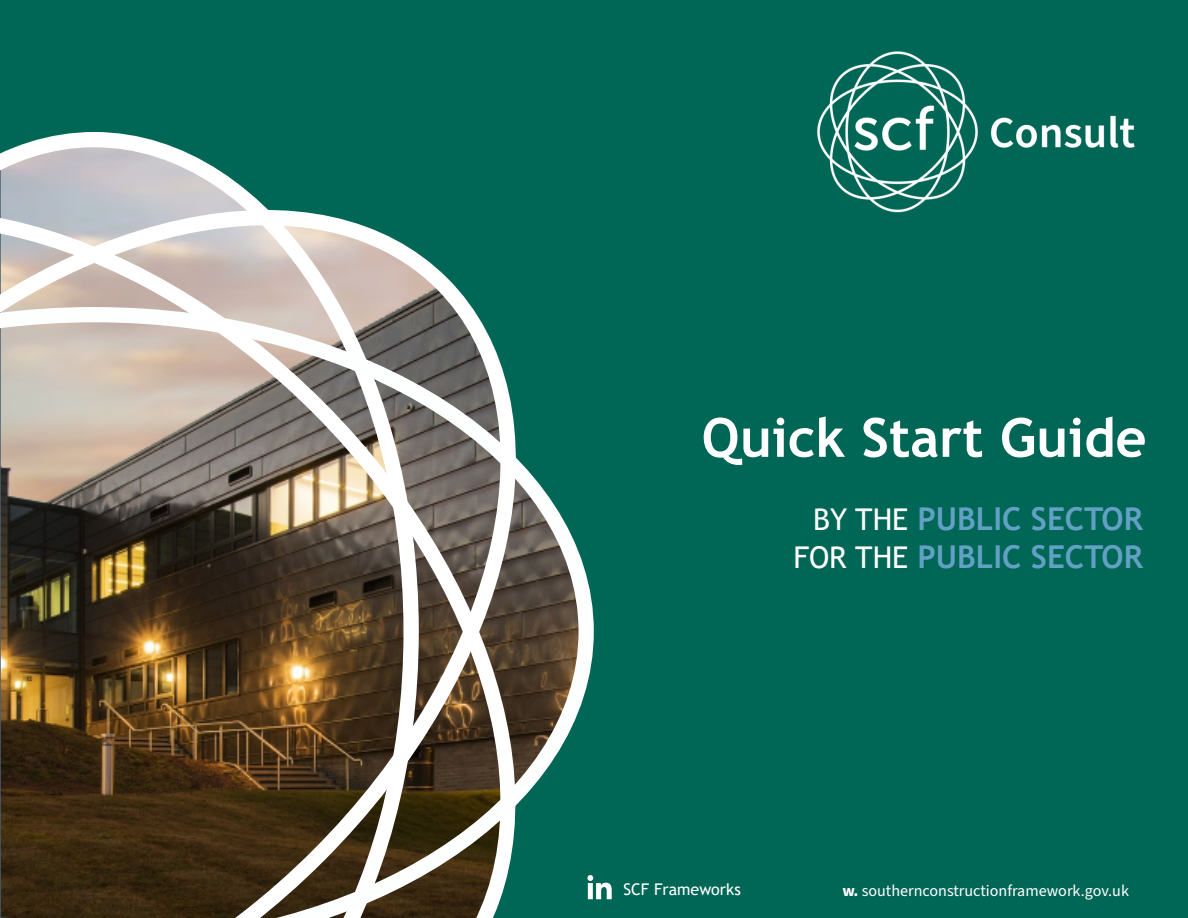
<style>
.page{position:relative;width:1188px;height:918px;background:#065}
.page>*{position:absolute;margin:0;border:0;box-sizing:border-box;transform-origin:0 0}
.t1{font:700 54px "Trebuchet MS";color:#fff}
.t2{font:700 31.5px/37.8px "Trebuchet MS";color:#62a0c4;text-align:right}
.t3{font:16.05px "Source Sans Pro";color:#fff}
.t4{font:16.05px "Trebuchet MS";color:#fff}
.s1{font-weight:400;font-size:30px;color:#fff}
.s2{font-weight:700}
</style>
<div class="page">
<img style="left:817px;top:51px;width:318px;height:162px">
<svg style="left:0;top:132px;width:253px;height:64px"></svg>
<svg style="left:574px;top:541px;width:20px;height:359px"></svg>
<svg style="left:530px;top:473px;width:44px;height:317px"></svg>
<img style="left:0;top:196px;width:530px;height:722px">
<svg style="left:587px;top:875px;width:25px;height:24px"></svg>
<h1 class="t1" style="left:702px;top:404px;width:446px">Quick Start Guide</h1>
<h2 class="t2" style="left:793px;top:500px;width:351px"><span class="s1">BY THE</span> PUBLIC SECTOR<br><span class="s1">FOR THE</span> PUBLIC SECTOR</h2>
<p class="t4" style="left:623px;top:880px;width:119px">SCF Frameworks</p>
<p class="t3" style="left:842px;top:880px;width:288px"><span class="s2">w.</span> southernconstructionframework.gov.uk</p>
</div>
